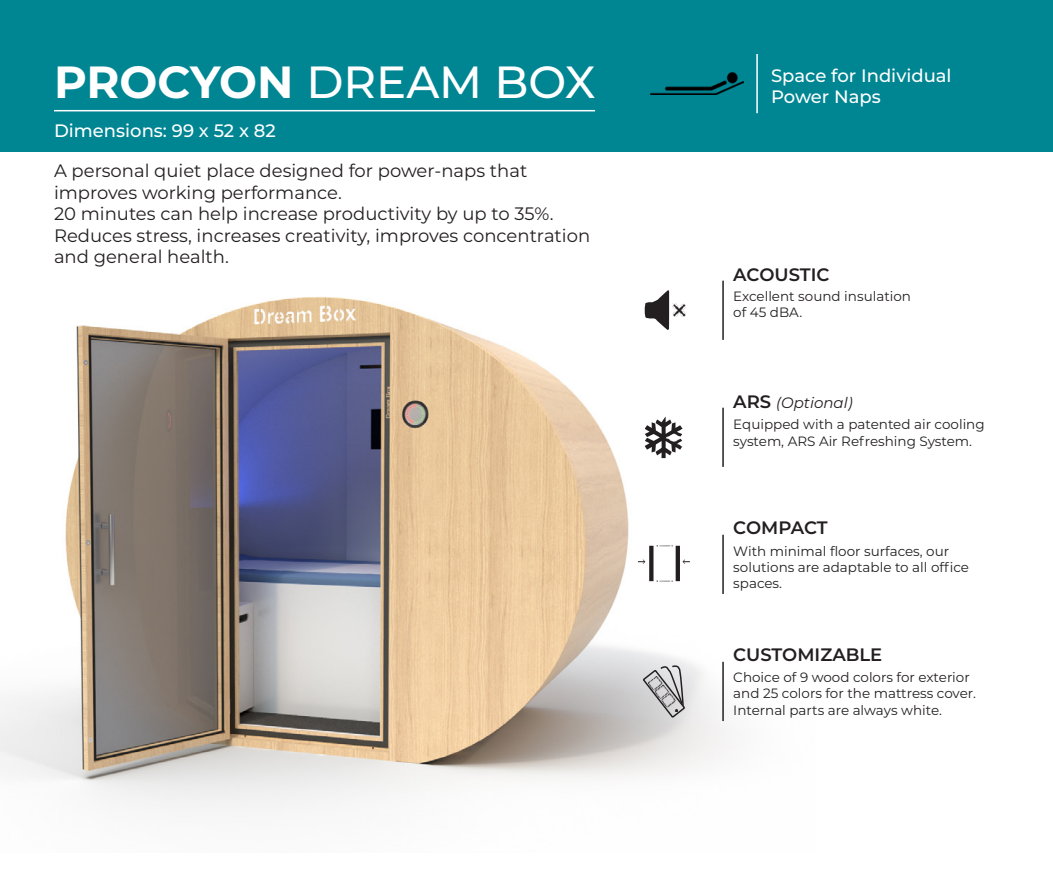
<style>
.page{position:relative;width:1053px;height:891px;background:#fff}
.page>*{position:absolute;margin:0;border:0;box-sizing:border-box;transform-origin:0 0}
.t1{font:500 45px "Montserrat";color:#fff}
.t2{font:18px/21.6px "Montserrat";color:#231f20}
.t3{font:500 18px/21.6px "Montserrat";color:#fff}
.t4{font:600 18px "Montserrat";color:#231f20}
.t5{font:italic 15px "Montserrat";color:#231f20}
.t6{font:13.5px/16.2px "Montserrat";color:#231f20}
.s1{font-weight:700}
.s2{font-weight:600;font-style:normal;font-size:18px}
</style>
<div class="page">
<div style="left:0;top:0;width:1053px;height:152px;background:#008693"></div>
<img style="left:0;top:280px;width:727px;height:530px">
<hr style="left:54px;top:110px;width:541px;height:1px;background:#fff">
<hr style="left:756px;top:54px;width:2px;height:59px;background:#fff">
<svg style="left:643px;top:288px;width:42px;height:45px"></svg>
<svg style="left:645px;top:417px;width:38px;height:41px"></svg>
<img style="left:667px;top:428px;width:16px;height:19px">
<div style="left:649px;top:546px;width:5px;height:35px;background:#231f20"></div>
<hr style="left:676px;top:546px;width:4px;height:35px;background:#231f20">
<svg style="left:657px;top:546px;width:16px;height:1px"></svg>
<svg style="left:657px;top:581px;width:16px;height:1px"></svg>
<svg style="left:638px;top:559px;width:7px;height:5px"></svg>
<svg style="left:683px;top:559px;width:7px;height:5px"></svg>
<svg style="left:643px;top:665px;width:42px;height:53px;background:#b8b8b9"></svg>
<hr style="left:722px;top:281px;width:2px;height:59px;background:#231f20">
<hr style="left:722px;top:408px;width:2px;height:59px;background:#231f20">
<hr style="left:722px;top:535px;width:2px;height:59px;background:#231f20">
<hr style="left:722px;top:662px;width:2px;height:59px;background:#231f20">
<img style="left:650px;top:73px;width:93px;height:21px">
<p class="t1" style="left:54px;top:50px;width:543px"><span class="s1">PROCYON</span> DREAM BOX</p>
<p class="t3" style="left:54px;top:119px;width:223px">Dimensions: 99 x 52 x 82</p>
<p class="t2" style="left:54px;top:159px;width:475px">A personal quiet place designed for power-naps that improves working performance.</p>
<p class="t2" style="left:54px;top:202px;width:501px">20 minutes can help increase productivity by up to 35%.</p>
<p class="t2" style="left:54px;top:224px;width:538px">Reduces stress, increases creativity, improves concentration and general health.</p>
<p class="t3" style="left:771px;top:64px;width:182px">Space for Individual<br>Power Naps</p>
<p class="t4" style="left:733px;top:261px;width:98px">ACOUSTIC</p>
<p class="t6" style="left:733px;top:288px;width:179px">Excellent sound insulation of 45 dBA.</p>
<p class="t5" style="left:733px;top:392px;width:121px"><span class="s2">ARS</span> (Optional)</p>
<p class="t6" style="left:733px;top:416px;width:253px">Equipped with a patented air cooling system, ARS Air Refreshing System.</p>
<p class="t4" style="left:733px;top:515px;width:96px">COMPACT</p>
<p class="t6" style="left:733px;top:543px;width:237px">With minimal floor surfaces, our solutions are adaptable to all office spaces.</p>
<p class="t4" style="left:733px;top:641px;width:151px">CUSTOMIZABLE</p>
<p class="t6" style="left:733px;top:669px;width:244px">Choice of 9 wood colors for exterior and 25 colors for the mattress cover.</p>
<p class="t6" style="left:733px;top:701px;width:210px">Internal parts are always white.</p>
</div>
